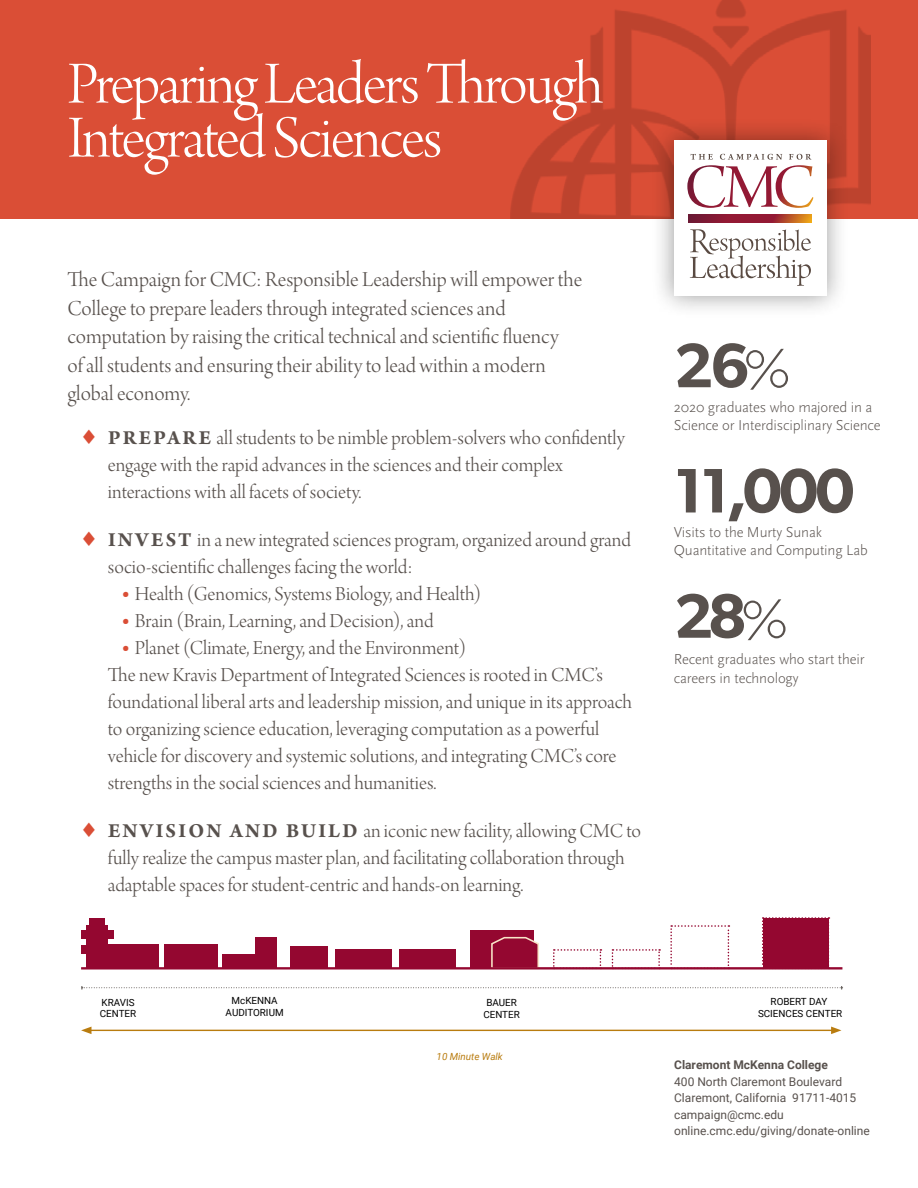
<style>
.page{position:relative;width:918px;height:1188px;background:#fff}
.page>*{position:absolute;margin:0;border:0;box-sizing:border-box;transform-origin:0 0}
.t1{font:63px/54px "Arno Pro Light Display";letter-spacing:-.035em;color:#fff}
.t2{font:600 63px "Gibson";letter-spacing:-.05em;color:#58514d}
.t3{font:22.5px/28.5px "Arno Pro Light Display";color:#58514d}
.t4{font:21px/27px "Arno Pro Light Display";color:#58514d}
.t5{font:300 15px/18px "Scala Sans Pro";letter-spacing:-.01em;color:#58514d}
.t6{font:12px/16.5px "Roboto";color:#58514d}
.t7{font:12px "Roboto";color:#58514d}
.t8{font:700 12px "Roboto";color:#58514d}
.t9{font:9.9px/11.9px "Roboto";color:#000}
.t10{font:italic 9.9px "Roboto";color:#b97c0f}
.s1{color:#da4e36}
.s2{font-family:"Arno Pro";font-weight:700}
.s3{font-family:"Arno Pro";font-weight:700;color:#da4e36}
.s4{font-family:"Scala Sans Pro";font-weight:300;font-size:55.5px}
</style>
<div class="page">
<div style="left:0;top:0;width:918px;height:218px;background:#da4e36"></div>
<img style="left:510px;top:0;width:360px;height:218px">
<div style="left:651px;top:118px;width:198px;height:201px;background:#000;opacity:.4"></div>
<div style="left:674px;top:140px;width:152px;height:156px;background:#fff"></div>
<svg style="left:690px;top:229px;width:121px;height:57px"></svg>
<svg style="left:689px;top:214px;width:123px;height:9px"></svg>
<svg style="left:687px;top:154px;width:126px;height:54px"></svg>
<div style="left:86px;top:925px;width:22px;height:43px;background:#940730"></div>
<div style="left:107px;top:944px;width:38px;height:24px;background:#940730"></div>
<div style="left:136px;top:944px;width:23px;height:24px;background:#940730"></div>
<div style="left:164px;top:944px;width:53px;height:24px;background:#940730"></div>
<div style="left:290px;top:947px;width:37px;height:21px;background:#940730"></div>
<svg style="left:553px;top:949px;width:48px;height:18px"></svg>
<svg style="left:612px;top:949px;width:48px;height:18px"></svg>
<svg style="left:670px;top:925px;width:59px;height:41px"></svg>
<div style="left:762px;top:917px;width:67px;height:50px;background:#940730"></div>
<div style="left:335px;top:950px;width:57px;height:18px;background:#940730"></div>
<div style="left:399px;top:950px;width:57px;height:18px;background:#940730"></div>
<div style="left:470px;top:930px;width:63px;height:38px;background:#940730"></div>
<svg style="left:491px;top:936px;width:48px;height:31px"></svg>
<div style="left:222px;top:954px;width:42px;height:14px;background:#940730"></div>
<div style="left:256px;top:937px;width:21px;height:31px;background:#940730"></div>
<div style="left:81px;top:930px;width:32px;height:9px;background:#940730"></div>
<div style="left:81px;top:945px;width:32px;height:9px;background:#940730"></div>
<div style="left:89px;top:918px;width:16px;height:41px;background:#940730"></div>
<hr style="left:81px;top:967px;width:761px;height:3px;background:#940730">
<svg style="left:81px;top:986px;width:762px;height:4px"></svg>
<hr style="left:89px;top:1030px;width:744px;height:1px;background:#b97c0f">
<svg style="left:81px;top:1027px;width:10px;height:7px"></svg>
<svg style="left:831px;top:1027px;width:10px;height:7px"></svg>
<h1 class="t1" style="left:67px;top:61px;width:537px">Preparing Leaders Through<br>Integrated Sciences</h1>
<p class="t3" style="left:67px;top:267px;width:516px">The Campaign for CMC: Responsible Leadership will empower the College to prepare leaders through integrated sciences and computation by raising the critical technical and scientific fluency<br>of all students and ensuring their ability to lead within a modern global economy.</p>
<p class="t4" style="left:108px;top:425px;width:518px;text-indent:-27px"><span class="s1">♦</span> <span class="s2">PREPARE</span> all students to be nimble problem-solvers who confidently engage with the rapid advances in the sciences and their complex interactions with all facets of society.</p>
<p class="t4" style="left:108px;top:527px;width:525px;text-indent:-27px"><span class="s1">♦</span> <span class="s2">INVEST</span> in a new integrated sciences program, organized around grand socio-scientific challenges facing the world:</p>
<p class="t4" style="left:121px;top:581px;width:361px"><span class="s3">•</span> Health (Genomics, Systems Biology, and Health)</p>
<p class="t4" style="left:121px;top:608px;width:314px"><span class="s3">•</span> Brain (Brain, Learning, and Decision), and</p>
<p class="t4" style="left:121px;top:635px;width:346px"><span class="s3">•</span> Planet (Climate, Energy, and the Environment)</p>
<p class="t4" style="left:108px;top:662px;width:526px">The new Kravis Department of Integrated Sciences is rooted in CMC’s foundational liberal arts and leadership mission, and unique in its approach to organizing science education, leveraging computation as a powerful vehicle for discovery and systemic solutions, and integrating CMC’s core strengths in the social sciences and humanities.</p>
<p class="t4" style="left:108px;top:819px;width:535px;text-indent:-27px"><span class="s1">♦</span> <span class="s2">ENVISION AND BUILD</span> an iconic new facility, allowing CMC to fully realize the campus master plan, and facilitating collaboration through adaptable spaces for student-centric and hands-on learning.</p>
<p class="t2" style="left:674px;top:328px;width:118px">26<span class="s4">%</span></p>
<p class="t5" style="left:674px;top:398px;width:208px">2020 graduates who majored in a<br>Science or Interdisciplinary Science</p>
<p class="t2" style="left:674px;top:453px;width:182px">11,000</p>
<p class="t5" style="left:674px;top:523px;width:195px">Visits to the Murty Sunak<br>Quantitative and Computing Lab</p>
<p class="t2" style="left:674px;top:578px;width:115px">28<span class="s4">%</span></p>
<p class="t5" style="left:674px;top:649px;width:192px;line-height:19.5px">Recent graduates who start their careers in technology</p>
<p class="t9" style="left:226px;top:994px;width:60px;text-align:center">McKENNA<br>AUDITORIUM</p>
<p class="t9" style="left:758px;top:995px;width:86px;text-align:center">ROBERT DAY<br>SCIENCES CENTER</p>
<p class="t10" style="left:437px;top:1049px;width:68px">10 Minute Walk</p>
<p class="t9" style="left:100px;top:996px;width:38px">KRAVIS<br>CENTER</p>
<p class="t9" style="left:483px;top:996px;width:38px">BAUER<br>CENTER</p>
<p class="t8" style="left:674px;top:1057px;width:155px">Claremont McKenna College</p>
<p class="t6" style="left:674px;top:1073px;width:184px">400 North Claremont Boulevard<br>Claremont, California 91711-4015 campaign@cmc.edu</p>
<p class="t7" style="left:674px;top:1122px;width:197px">online.cmc.edu/giving/donate-online</p>
</div>
